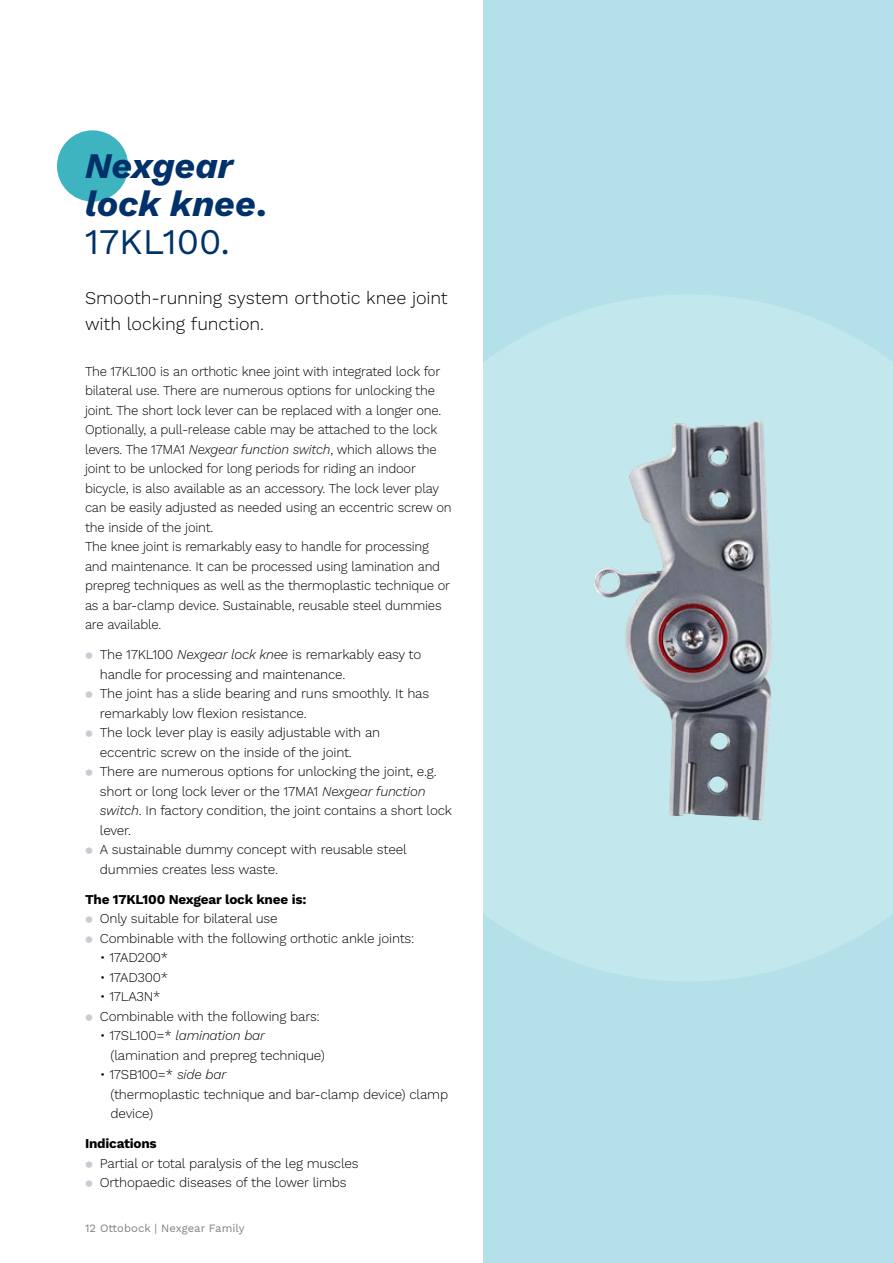
<style>
.page{position:relative;width:893px;height:1263px;background:#fff}
.page>*{position:absolute;margin:0;border:0;box-sizing:border-box;transform-origin:0 0}
.t1{font:italic 700 36px/38.1px "Work Sans";color:#00316a}
.t2{font:300 18px/26.2px "Work Sans";letter-spacing:-.005em;color:#000}
.t3{font:300 13.5px/19.5px "Work Sans";letter-spacing:-.015em;color:#000}
.t4{font:11.25px "Work Sans";letter-spacing:.005em;color:#808285}
.s1{font-style:normal}
.s2{font-weight:400;font-style:normal}
.s3{font-style:italic}
.s4{color:#c6cbd5}
.s5{font-weight:700}
</style>
<div class="page">
<div style="left:484px;top:0;width:409px;height:1263px;background:#b4e1e9"></div>
<svg style="left:484px;top:295px;width:409px;height:686px;fill:#c2e7ec"></svg>
<div style="left:57px;top:130px;width:71px;height:72px;background:#3fb4c1;border-radius:50%"></div>
<img style="left:594px;top:421px;width:178px;height:399px">
<h1 class="t1" style="left:85px;top:145px;width:183px">Nexgear lock knee<span class="s1">.<br></span><span class="s2">17KL100.</span></h1>
<h2 class="t2" style="left:85px;top:284px;width:364px">Smooth-running system orthotic knee joint with locking function.</h2>
<p class="t3" style="left:85px;top:361px;width:368px">The 17KL100 is an orthotic knee joint with integrated lock for bilateral use. There are numerous options for unlocking the joint. The short lock lever can be replaced with a longer one.<br>Optionally, a pull-release cable may be attached to the lock levers. The 17MA1 <span class="s3">Nexgear function switch</span>, which allows the joint to be unlocked for long periods for riding an indoor bicycle, is also available as an accessory. The lock lever play can be easily adjusted as needed using an eccentric screw on the inside of the joint.<br>The knee joint is remarkably easy to handle for processing and maintenance. It can be processed using lamination and prepreg techniques as well as the thermoplastic technique or as a bar-clamp device. Sustainable, reusable steel dummies are available.</p>
<p class="t3" style="left:85px;top:644px;width:338px"><span class="s4">⚫</span> The 17KL100 <span class="s3">Nexgear lock knee</span> is remarkably easy to</p>
<p class="t3" style="left:100px;top:664px;width:247px">handle for processing and maintenance.</p>
<p class="t3" style="left:85px;top:683px;width:346px"><span class="s4">⚫</span> The joint has a slide bearing and runs smoothly. It has</p>
<p class="t3" style="left:100px;top:703px;width:208px">remarkably low flexion resistance.</p>
<p class="t3" style="left:85px;top:722px;width:297px"><span class="s4">⚫</span> The lock lever play is easily adjustable with an</p>
<p class="t3" style="left:100px;top:742px;width:253px">eccentric screw on the inside of the joint.</p>
<p class="t3" style="left:85px;top:761px;width:353px"><span class="s4">⚫</span> There are numerous options for unlocking the joint, e.g.</p>
<p class="t3" style="left:100px;top:781px;width:327px">short or long lock lever or the 17MA1 <span class="s3">Nexgear function</span></p>
<p class="t3" style="left:100px;top:800px;width:354px"><span class="s3">switch</span>. In factory condition, the joint contains a short lock</p>
<p class="t3" style="left:100px;top:820px;width:33px">lever.</p>
<p class="t3" style="left:85px;top:839px;width:323px"><span class="s4">⚫</span> A sustainable dummy concept with reusable steel</p>
<p class="t3" style="left:100px;top:859px;width:180px">dummies creates less waste.</p>
<p class="t3" style="left:85px;top:889px;width:331px"><span class="s5">The 17KL100 Nexgear lock knee is:<br></span><span class="s4">⚫</span> Only suitable for bilateral use<br><span class="s4">⚫</span> Combinable with the following orthotic ankle joints:</p>
<p class="t3" style="left:100px;top:947px;width:70px">• 17AD200*</p>
<p class="t3" style="left:100px;top:967px;width:70px">• 17AD300*</p>
<p class="t3" style="left:85px;top:986px;width:236px;text-indent:15px">• 17LA3N*<br><span class="s4">⚫</span> Combinable with the following bars:</p>
<p class="t3" style="left:111px;top:1025px;width:216px;text-indent:-11px">• 17SL100=* <span class="s3">lamination bar </span>(lamination and prepreg technique)</p>
<p class="t3" style="left:111px;top:1064px;width:339px;text-indent:-11px">• 17SB100=* <span class="s3">side bar<br></span>(thermoplastic technique and bar-clamp device) clamp device)</p>
<p class="t3" style="left:85px;top:1133px;width:275px"><span class="s5">Indications<br></span><span class="s4">⚫</span> Partial or total paralysis of the leg muscles <span class="s4">⚫</span> Orthopaedic diseases of the lower limbs</p>
<p class="t4" style="left:85px;top:1219px;width:161px">12 Ottobock | Nexgear Family</p>
</div>
